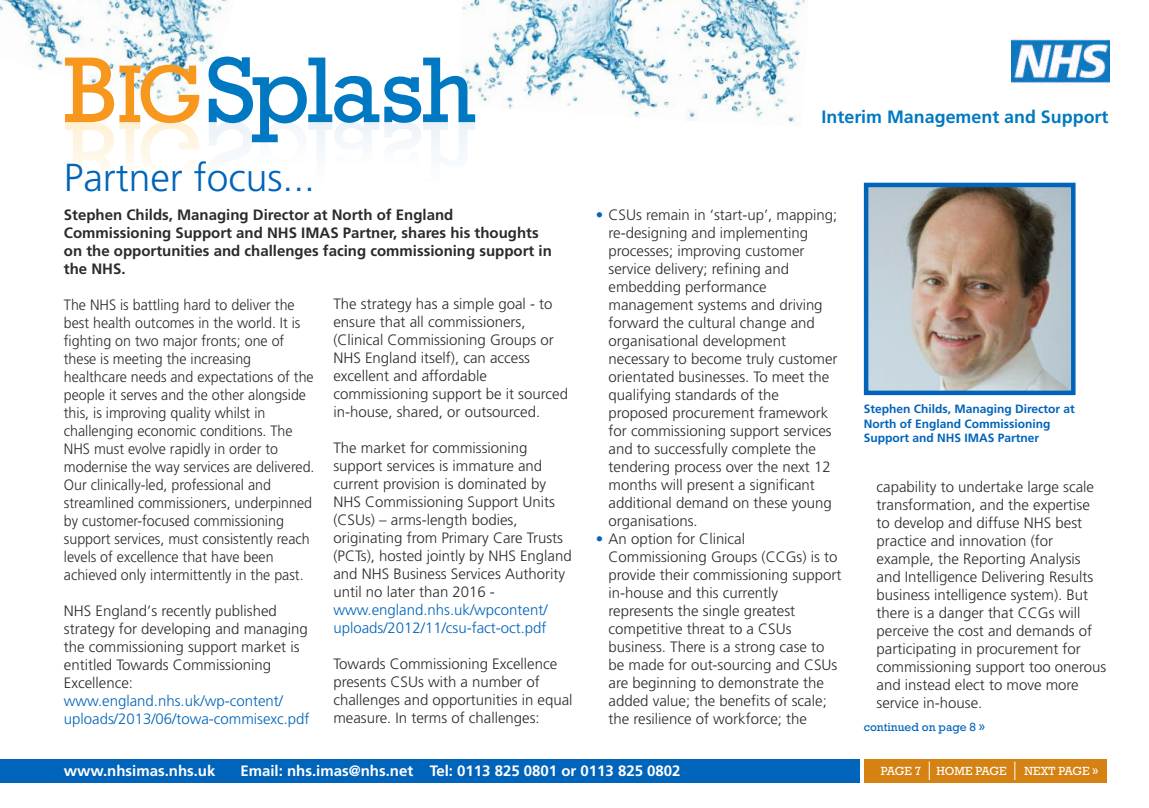
<style>
.page{position:relative;width:1149px;height:808px;background:#fff}
.page>*{position:absolute;margin:0;border:0;box-sizing:border-box;transform-origin:0 0}
.t1{font:95.1px "Rockwell";letter-spacing:-.04em;color:#0079c2}
.t2{font:300 39px "Frutiger";color:#0064ba}
.t3{font:700 17.85px "Frutiger";color:#0079c2}
.t4{font:300 15px/18px "Frutiger";color:#2d2b29}
.t5{font:300 15px/18px "Frutiger";color:#2d2b29;scale:.95 1}
.t6{font:700 15px/18px "Frutiger";color:#2d2b29}
.t7{font:300 15px/18px "Frutiger";color:#0064ba}
.t8{font:700 15px "Frutiger";color:#fff}
.t9{font:700 12px/14.4px "Frutiger";color:#0064ba}
.t10{font:12px "Rockwell";color:#fff}
.t11{font:12px "Rockwell";color:#0064ba}
.s1{color:#f7971d}
.s2{font-size:83.1px;color:#f7971d}
.s3{color:#0064ba}
</style>
<div class="page">
<img style="left:0;top:0;width:228px;height:113px">
<img style="left:462px;top:0;width:344px;height:123px">
<img style="left:1011px;top:39px;width:98px;height:46px">
<svg style="left:208px;top:102px;width:267px;height:50px"></svg>
<svg style="left:65px;top:121px;width:134px;height:50px"></svg>
<div style="left:863px;top:759px;width:243px;height:24px;background:#d58213"></div>
<div style="left:0;top:759px;width:859px;height:24px;background:#0064ba"></div>
<svg style="left:1014px;top:761px;width:1px;height:19px"></svg>
<svg style="left:928px;top:761px;width:1px;height:19px"></svg>
<img style="left:868px;top:188px;width:202px;height:202px">
<div style="left:863px;top:183px;width:212px;height:212px;border:4px solid #0064ba"></div>
<h1 class="t1" style="left:63px;top:58px;width:414px"><span class="s1">B</span><span class="s2">IG</span>Splash</h1>
<h2 class="t2" style="left:64px;top:162px;width:252px">Partner focus...</h2>
<p class="t6" style="left:64px;top:207px;width:489px">Stephen Childs, Managing Director at North of England Commissioning Support and NHS IMAS Partner, shares his thoughts on the opportunities and challenges facing commissioning support in the NHS.</p>
<p class="t5" style="left:64px;top:296px;width:265px">The NHS is battling hard to deliver the best health outcomes in the world. It is fighting on two major fronts; one of these is meeting the increasing healthcare needs and expectations of the people it serves and the other alongside this, is improving quality whilst in challenging economic conditions. The NHS must evolve rapidly in order to modernise the way services are delivered.<br>Our clinically-led, professional and streamlined commissioners, underpinned by customer-focused commissioning support services, must consistently reach levels of excellence that have been achieved only intermittently in the past.</p>
<p class="t4" style="left:64px;top:602px;width:245px">NHS England’s recently published strategy for developing and managing the commissioning support market is entitled Towards Commissioning<br>Excellence:</p>
<p class="t7" style="left:64px;top:692px;width:247px">www.england.nhs.uk/wp-content/ uploads/2013/06/towa-commisexc.pdf</p>
<p class="t4" style="left:333px;top:296px;width:236px">The strategy has a simple goal - to ensure that all commissioners, (Clinical Commissioning Groups or<br>NHS England itself), can access excellent and affordable commissioning support be it sourced in-house, shared, or outsourced.</p>
<p class="t4" style="left:333px;top:440px;width:240px">The market for commissioning support services is immature and current provision is dominated by<br>NHS Commissioning Support Units (CSUs) – arms-length bodies, originating from Primary Care Trusts (PCTs), hosted jointly by NHS England and NHS Business Services Authority until no later than 2016 -</p>
<p class="t7" style="left:333px;top:602px;width:215px">www.england.nhs.uk/wpcontent/ uploads/2012/11/csu-fact-oct.pdf</p>
<p class="t4" style="left:333px;top:656px;width:240px">Towards Commissioning Excellence presents CSUs with a number of challenges and opportunities in equal measure. In terms of challenges:</p>
<p class="t3" style="left:821px;top:110px;width:288px">Interim Management and Support</p>
<p class="t4" style="left:608px;top:207px;width:230px;text-indent:-13px"><span class="s3">•</span> CSUs remain in ‘start-up’, mapping; re-designing and implementing processes; improving customer service delivery; refining and embedding performance management systems and driving forward the cultural change and organisational development necessary to become truly customer orientated businesses. To meet the qualifying standards of the proposed procurement framework for commissioning support services and to successfully complete the tendering process over the next 12 months will present a significant additional demand on these young organisations.</p>
<p class="t4" style="left:608px;top:531px;width:234px;text-indent:-13px"><span class="s3">•</span> An option for Clinical<br>Commissioning Groups (CCGs) is to provide their commissioning support in-house and this currently represents the single greatest competitive threat to a CSUs business. There is a strong case to be made for out-sourcing and CSUs are beginning to demonstrate the added value; the benefits of scale; the resilience of workforce; the</p>
<p class="t9" style="left:863px;top:403px;width:212px">Stephen Childs, Managing Director at<br>North of England Commissioning<br>Support and NHS IMAS Partner</p>
<p class="t4" style="left:876px;top:479px;width:231px">capability to undertake large scale transformation, and the expertise to develop and diffuse NHS best practice and innovation (for example, the Reporting Analysis and Intelligence Delivering Results business intelligence system). But there is a danger that CCGs will perceive the cost and demands of participating in procurement for commissioning support too onerous and instead elect to move more service in-house.</p>
<p class="t11" style="left:863px;top:723px;width:122px">continued on page 8 »</p>
<p class="t8" style="left:64px;top:765px;width:153px">www.nhsimas.nhs.uk</p>
<p class="t8" style="left:240px;top:765px;width:441px">Email: nhs.imas@nhs.net Tel: 0113 825 0801 or 0113 825 0802</p>
<p class="t10" style="left:880px;top:767px;width:42px">PAGE 7</p>
<p class="t10" style="left:936px;top:767px;width:72px">HOME PAGE</p>
<p class="t10" style="left:1024px;top:767px;width:75px">NEXT PAGE »</p>
</div>
